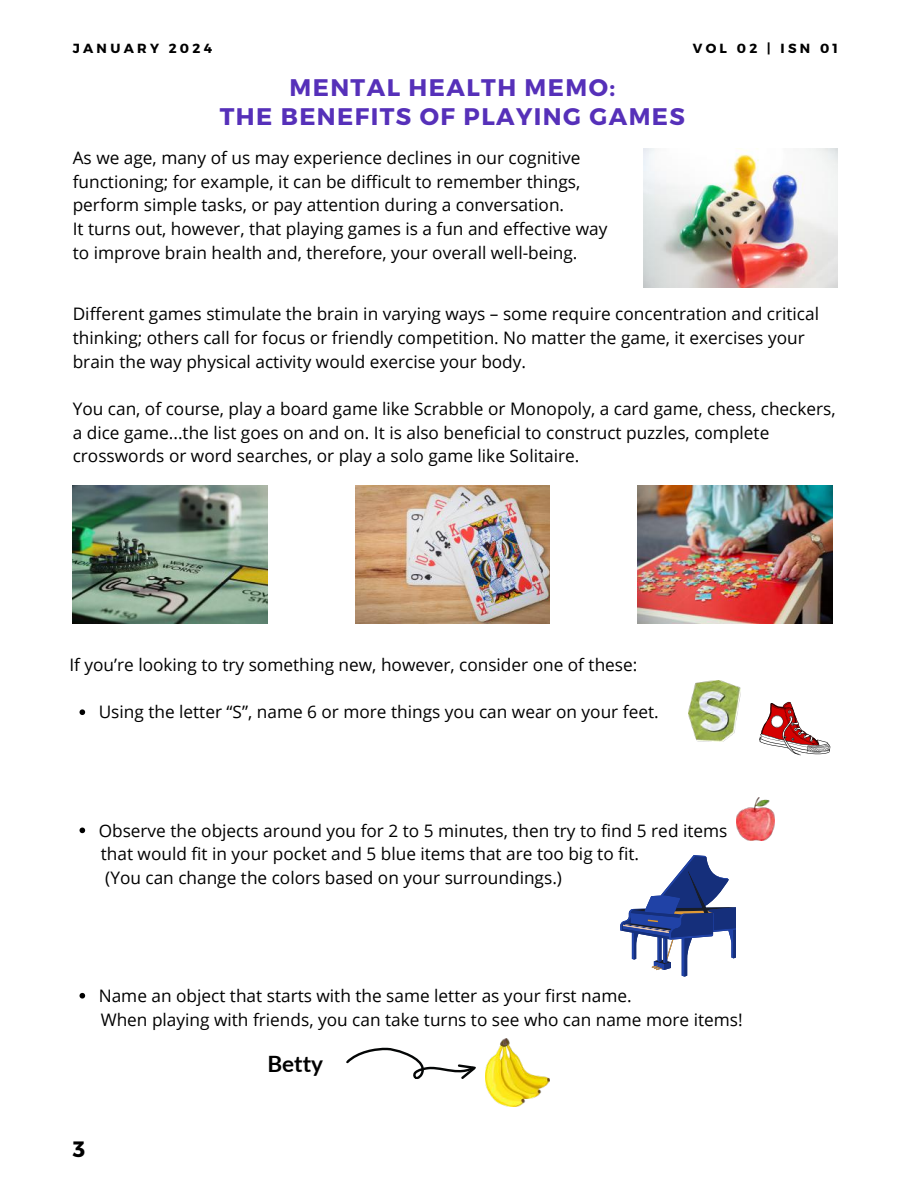
<style>
.page{position:relative;width:918px;height:1188px;background:#fff}
.page>*{position:absolute;margin:0;border:0;box-sizing:border-box;transform-origin:0 0}
.t1{font:700 24px/29.2px "Montserrat";letter-spacing:.06em;color:#5630b9;text-align:center}
.t2{font:700 22.5px "Lato";color:#000}
.t3{font:700 22.2px "Montserrat";color:#000}
.t4{font:17.25px/23.7px "Open Sans";color:#000}
.t5{font:700 13.2px "Montserrat";letter-spacing:.25em;color:#000}
</style>
<div class="page">
<img style="left:643px;top:149px;width:195px;height:138px">
<img style="left:73px;top:485px;width:194px;height:139px">
<img style="left:355px;top:485px;width:195px;height:139px">
<img style="left:638px;top:485px;width:194px;height:139px">
<svg style="left:80px;top:709px;width:5px;height:6px"></svg>
<svg style="left:80px;top:828px;width:5px;height:5px"></svg>
<svg style="left:80px;top:993px;width:5px;height:6px"></svg>
<img style="left:688px;top:681px;width:52px;height:61px">
<svg style="left:620px;top:855px;width:116px;height:122px"></svg>
<img style="left:736px;top:797px;width:38px;height:43px">
<svg style="left:346px;top:1047px;width:130px;height:32px"></svg>
<img style="left:486px;top:1038px;width:64px;height:69px">
<svg style="left:759px;top:701px;width:72px;height:55px"></svg>
<p class="t5" style="left:73px;top:39px;width:141px">JANUARY 2024</p>
<p class="t5" style="left:693px;top:39px;width:147px">VOL 02 | ISN 01</p>
<h1 class="t1" style="left:220px;top:71px;width:467px">MENTAL HEALTH MEMO:<br>THE BENEFITS OF PLAYING GAMES</h1>
<p class="t4" style="left:73px;top:146px;width:536px">As we age, many of us may experience declines in our cognitive functioning; for example, it can be difficult to remember things, perform simple tasks, or pay attention during a conversation.<br>It turns out, however, that playing games is a fun and effective way to improve brain health and, therefore, your overall well-being.</p>
<p class="t4" style="left:73px;top:302px;width:748px">Different games stimulate the brain in varying ways – some require concentration and critical thinking; others call for focus or friendly competition. No matter the game, it exercises your brain the way physical activity would exercise your body.</p>
<p class="t4" style="left:73px;top:396px;width:764px">You can, of course, play a board game like Scrabble or Monopoly, a card game, chess, checkers, a dice game...the list goes on and on. It is also beneficial to construct puzzles, complete crosswords or word searches, or play a solo game like Solitaire.</p>
<p class="t4" style="left:69px;top:653px;width:570px">If you’re looking to try something new, however, consider one of these:</p>
<p class="t4" style="left:99px;top:700px;width:561px">Using the letter “S”, name 6 or more things you can wear on your feet.</p>
<p class="t4" style="left:99px;top:818px;width:630px">Observe the objects around you for 2 to 5 minutes, then try to find 5 red items that would fit in your pocket and 5 blue items that are too big to fit.<br>(You can change the colors based on your surroundings.)</p>
<p class="t4" style="left:99px;top:983px;width:646px">Name an object that starts with the same letter as your first name.<br>When playing with friends, you can take turns to see who can name more items!</p>
<p class="t3" style="left:73px;top:1135px;width:14px">3</p>
<h2 class="t2" style="left:268px;top:1050px;width:57px">Betty</h2>
</div>
